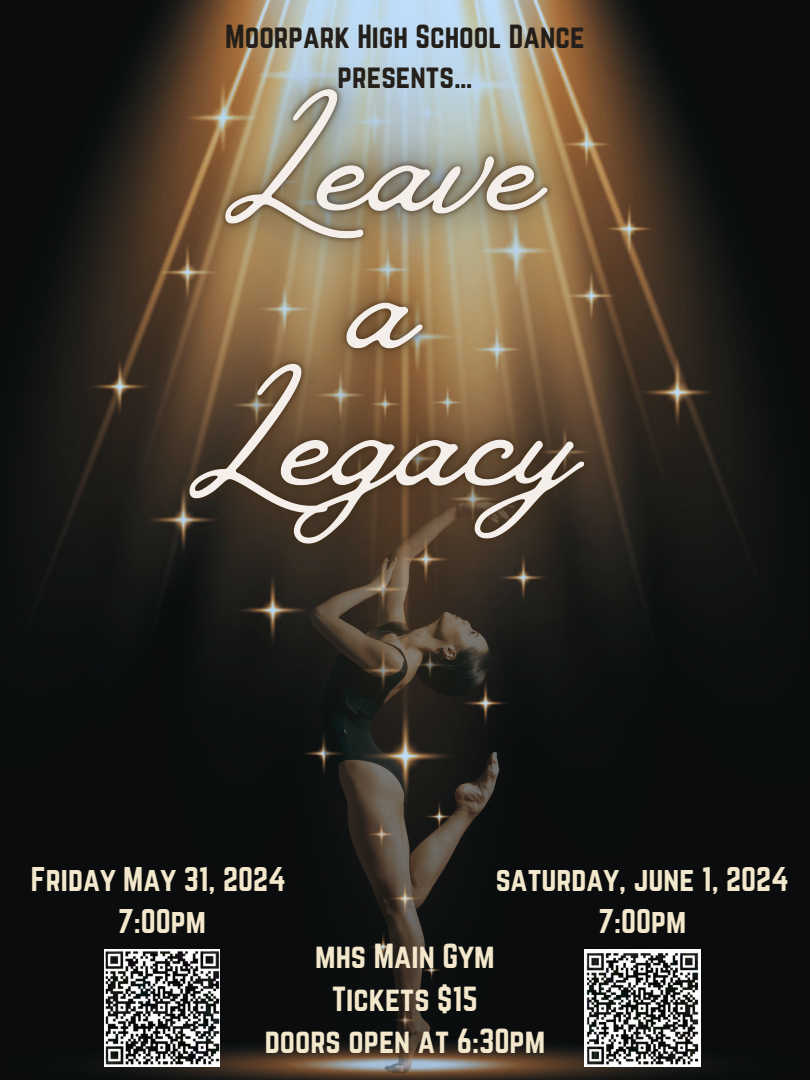
<style>
.page{position:relative;width:810px;height:1080px;background:#0a0c0d}
.page>*{position:absolute;margin:0;border:0;box-sizing:border-box;transform-origin:0 0}
.t1{font:30.5px "Norwester";color:#f3e8cc}
.t2{font:30px "Norwester";color:#f3e8cc}
.t3{font:29.25px/40.8px "Norwester";color:#241f1a;text-align:center}
</style>
<div class="page">
<img style="left:75px;top:762px;width:682px;height:318px">
<img style="left:105px;top:950px;width:115px;height:116px">
<img style="left:585px;top:950px;width:115px;height:116px">
<img style="left:0;top:0;width:803px;height:762px">
<p class="t3" style="left:225px;top:16px;width:361px">Moorpark High School Dance presents…</p>
<p class="t2" style="left:31px;top:861px;width:256px">Friday May 31, 2024</p>
<p class="t2" style="left:118px;top:903px;width:89px">7:00pm</p>
<p class="t2" style="left:496px;top:861px;width:295px">saturday, june 1, 2024</p>
<p class="t2" style="left:599px;top:903px;width:89px">7:00pm</p>
<p class="t1" style="left:315px;top:938px;width:181px">mhs Main Gym</p>
<p class="t1" style="left:332px;top:980px;width:147px">Tickets $15</p>
<p class="t1" style="left:265px;top:1022px;width:282px">doors open at 6:30pm</p>
</div>
